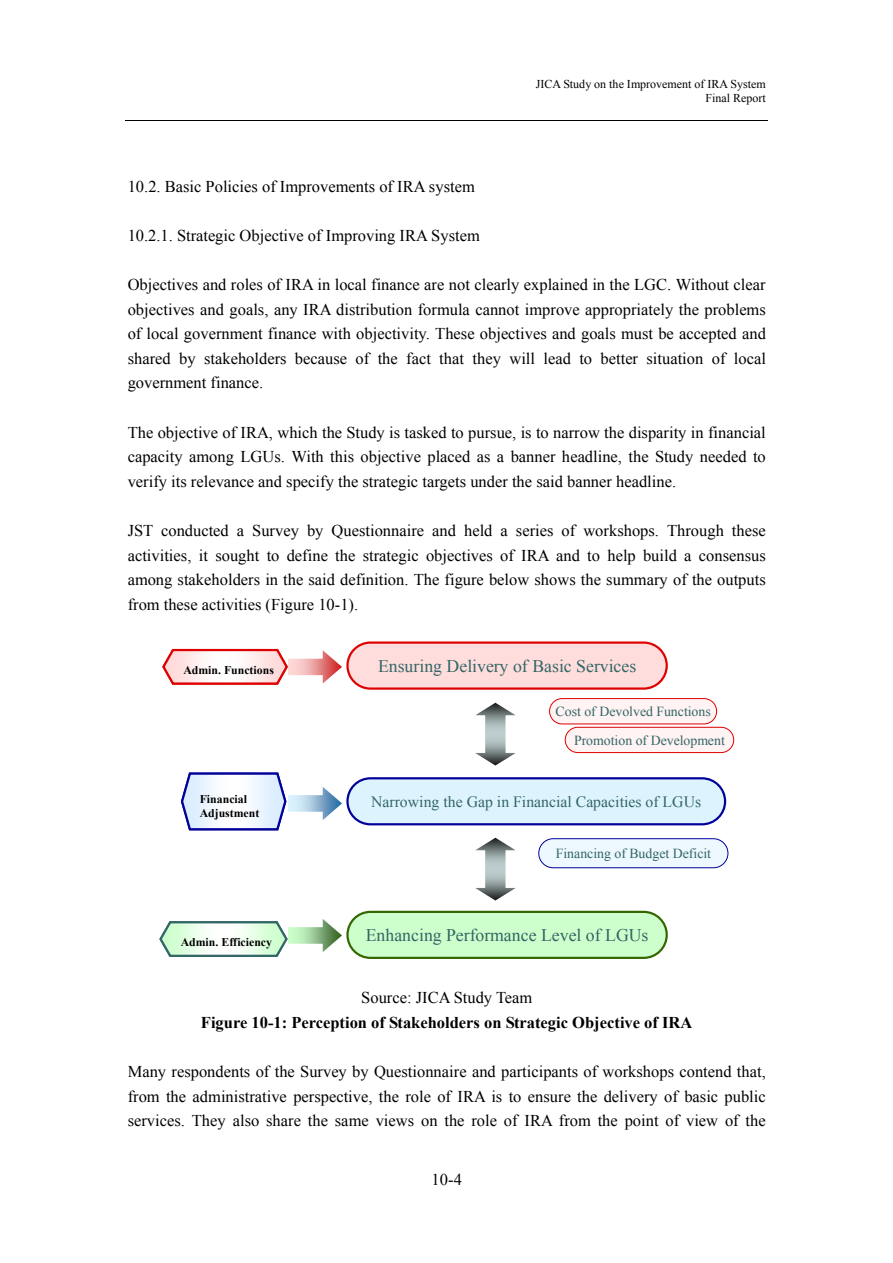
<style>
.page{position:relative;width:893px;height:1263px;background:#fff}
.page>*{position:absolute;margin:0;border:0;box-sizing:border-box;transform-origin:0 0}
.t1{font:17.7px "Times New Roman";color:#336565}
.t2{font:16.5px/24.6px "Times New Roman";color:#000;text-align:justify}
.t3{font:700 16.5px "Times New Roman";color:#000}
.t4{font:15.75px "Times New Roman";letter-spacing:.005em;color:#336565}
.t5{font:13.8px "Times New Roman";color:#336565}
.t6{font:12px/13.8px "Times New Roman";color:#000;text-align:right}
.t7{font:700 11.85px/14.2px "Times New Roman";color:#000}
</style>
<div class="page">
<hr style="left:125px;top:121px;width:643px;height:1px;background:#000">
<div style="left:565px;top:727px;width:168px;height:26px;background:#fff3f3;border-radius:13px"></div>
<div style="left:564px;top:727px;width:170px;height:26px;border:1px solid #de0101;border-radius:13px"></div>
<div style="left:549px;top:699px;width:167px;height:25px;background:#fff3f3;border-radius:13px"></div>
<div style="left:549px;top:698px;width:168px;height:26px;border:1px solid #de0101;border-radius:13px"></div>
<svg style="left:162px;top:648px;width:126px;height:37px"></svg>
<svg style="left:181px;top:772px;width:106px;height:59px"></svg>
<svg style="left:159px;top:921px;width:129px;height:36px"></svg>
<img style="left:288px;top:650px;width:54px;height:34px">
<img style="left:288px;top:787px;width:54px;height:33px">
<img style="left:288px;top:919px;width:54px;height:33px">
<div style="left:347px;top:643px;width:319px;height:46px;background:#fdd;border-radius:23px"></div>
<div style="left:346px;top:642px;width:321px;height:48px;border:2px solid #de0101;border-radius:23px"></div>
<div style="left:347px;top:778px;width:378px;height:46px;background:#ddf4ff;border-radius:23px"></div>
<div style="left:346px;top:777px;width:380px;height:48px;border:2px solid #010199;border-radius:23px"></div>
<div style="left:347px;top:912px;width:319px;height:46px;background:#cfc;border-radius:23px"></div>
<div style="left:346px;top:911px;width:321px;height:48px;border:2px solid #346701;border-radius:23px"></div>
<div style="left:538px;top:839px;width:190px;height:29px;background:#edf9ff;border-radius:15px"></div>
<div style="left:538px;top:838px;width:190px;height:30px;border:1px solid #010199;border-radius:15px"></div>
<img style="left:475px;top:703px;width:40px;height:63px">
<img style="left:475px;top:838px;width:40px;height:63px">
<p class="t6" style="left:536px;top:78px;width:232px">JICA Study on the Improvement of IRA System<br>Final Report</p>
<p class="t2" style="left:128px;top:174px;width:349px">10.2. Basic Policies of Improvements of IRA system</p>
<p class="t2" style="left:128px;top:223px;width:354px">10.2.1. Strategic Objective of Improving IRA System</p>
<p class="t2" style="left:128px;top:272px;width:639px">Objectives and roles of IRA in local finance are not clearly explained in the LGC. Without clear objectives and goals, any IRA distribution formula cannot improve appropriately the problems of local government finance with objectivity. These objectives and goals must be accepted and shared by stakeholders because of the fact that they will lead to better situation of local government finance.</p>
<p class="t2" style="left:128px;top:420px;width:639px">The objective of IRA, which the Study is tasked to pursue, is to narrow the disparity in financial capacity among LGUs. With this objective placed as a banner headline, the Study needed to verify its relevance and specify the strategic targets under the said banner headline.</p>
<p class="t2" style="left:128px;top:518px;width:639px">JST conducted a Survey by Questionnaire and held a series of workshops. Through these activities, it sought to define the strategic objectives of IRA and to help build a consensus among stakeholders in the said definition. The figure below shows the summary of the outputs from these activities (Figure 10-1).</p>
<p class="t7" style="left:183px;top:662px;width:92px">Admin. Functions</p>
<p class="t7" style="left:200px;top:791px;width:61px">Financial<br>Adjustment</p>
<p class="t7" style="left:181px;top:935px;width:93px">Admin. Efficiency</p>
<p class="t1" style="left:378px;top:656px;width:260px">Ensuring Delivery of Basic Services</p>
<p class="t5" style="left:555px;top:704px;width:157px">Cost of Devolved Functions</p>
<p class="t5" style="left:574px;top:733px;width:152px">Promotion of Development</p>
<p class="t4" style="left:371px;top:793px;width:331px">Narrowing the Gap in Financial Capacities of LGUs</p>
<p class="t5" style="left:555px;top:846px;width:157px">Financing of Budget Deficit</p>
<p class="t1" style="left:366px;top:926px;width:284px">Enhancing Performance Level of LGUs</p>
<p class="t2" style="left:361px;top:986px;width:173px">Source: JICA Study Team</p>
<p class="t3" style="left:201px;top:1014px;width:493px">Figure 10-1: Perception of Stakeholders on Strategic Objective of IRA</p>
<p class="t2" style="left:128px;top:1059px;width:639px">Many respondents of the Survey by Questionnaire and participants of workshops contend that, from the administrative perspective, the role of IRA is to ensure the delivery of basic public services. They also share the same views on the role of IRA from the point of view of the</p>
<p class="t2" style="left:431px;top:1167px;width:32px">10-4</p>
</div>
